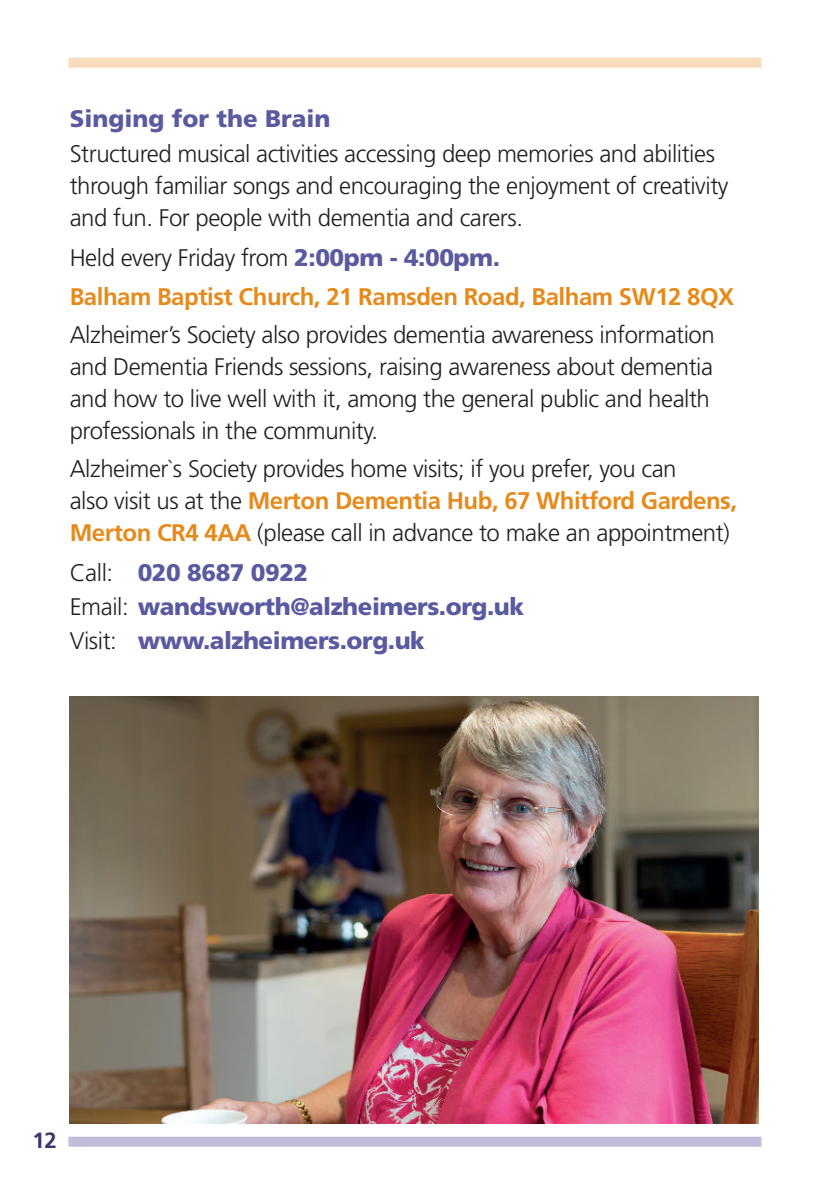
<style>
.page{position:relative;width:840px;height:1193px;background:#fff}
.page>*{position:absolute;margin:0;border:0;box-sizing:border-box;transform-origin:0 0}
.t1{font:300 24px/32px "Frutiger LT";letter-spacing:-.02em;color:#231f20}
.t2{font:700 24px/39.6px "Frutiger LT";letter-spacing:-.02em;color:#e68a1b}
.t3{font:900 24px/34px "Frutiger LT";letter-spacing:-.02em;color:#5a5aa1}
.t4{font:900 24px "Frutiger LT";color:#5a5aa1}
.t5{font:700 22px "Frutiger LT";color:#3a376c}
.s1{font-weight:300;color:#231f20}
.s2{font-weight:900;color:#5a5aa1}
.s3{font-weight:700;color:#e68a1b}
</style>
<div class="page">
<div style="left:68px;top:58px;width:693px;height:10px;background:#f9dcbc"></div>
<div style="left:68px;top:1136px;width:693px;height:10px;background:#c1bedb"></div>
<img style="left:70px;top:696px;width:689px;height:427px">
<p class="t4" style="left:70px;top:104px;width:262px">Singing for the Brain</p>
<p class="t1" style="left:70px;top:138px;width:660px">Structured musical activities accessing deep memories and abilities through familiar songs and encouraging the enjoyment of creativity and fun. For people with dementia and carers.</p>
<p class="t2" style="left:70px;top:238px;width:666px"><span class="s1">Held every Friday from</span> <span class="s2">2:00pm - 4:00pm.<br></span>Balham Baptist Church, 21 Ramsden Road, Balham SW12 8QX</p>
<p class="t1" style="left:70px;top:319px;width:646px">Alzheimer’s Society also provides dementia awareness information and Dementia Friends sessions, raising awareness about dementia and how to live well with it, among the general public and health professionals in the community.</p>
<p class="t1" style="left:70px;top:453px;width:669px">Alzheimer`s Society provides home visits; if you prefer, you can<br>also visit us at the <span class="s3">Merton Dementia Hub, 67 Whitford Gardens,<br>Merton CR4 4AA</span> (please call in advance to make an appointment)</p>
<p class="t3" style="left:70px;top:555px;width:456px"><span class="s1">Call:</span> 020 8687 0922<br><span class="s1">Email:</span> wandsworth@alzheimers.org.uk<br><span class="s1">Visit:</span> www.alzheimers.org.uk</p>
<p class="t5" style="left:32px;top:1127px;width:26px">12</p>
</div>
